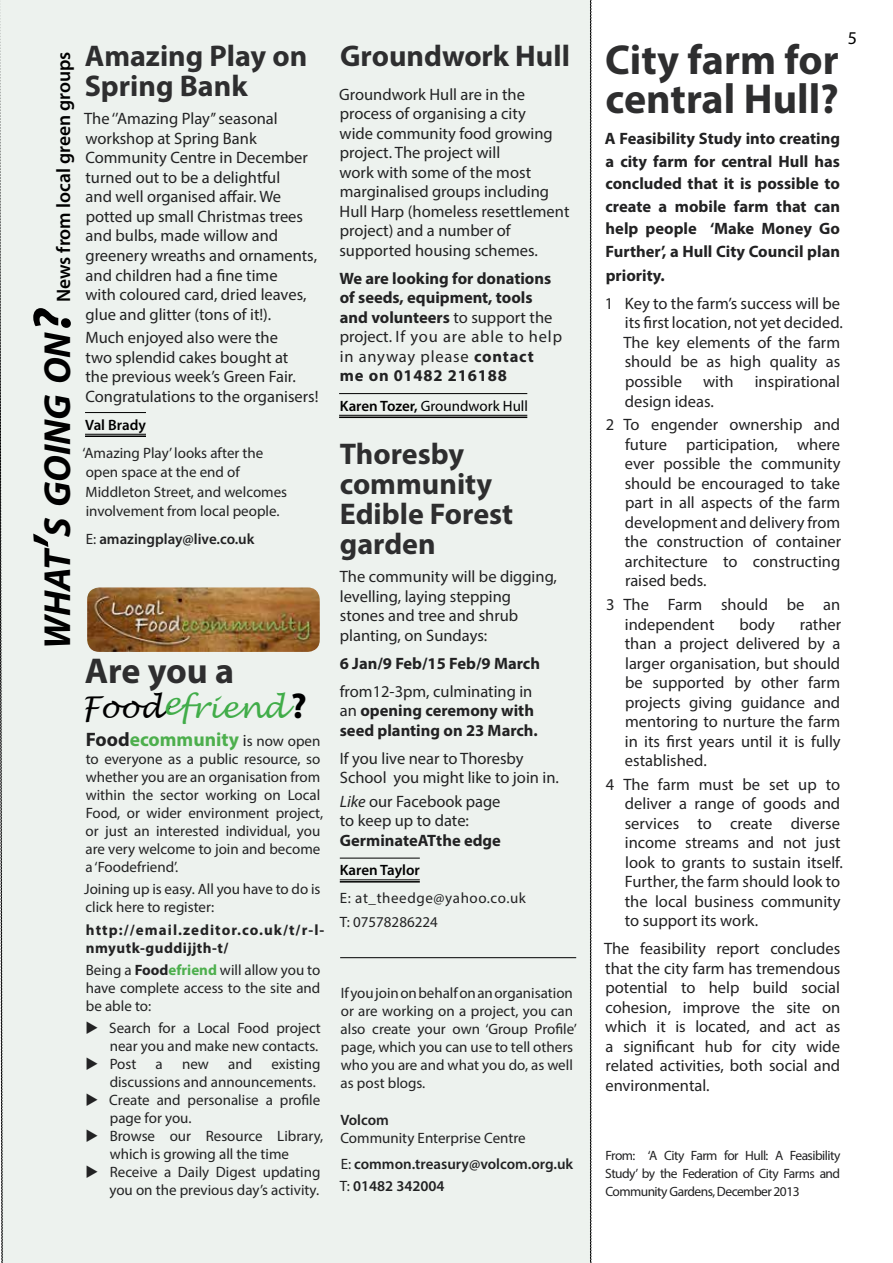
<style>
.page{position:relative;width:893px;height:1263px;background:#fff}
.page>*{position:absolute;margin:0;border:0;box-sizing:border-box;transform-origin:0 0}
.t1{font:700 42px/39px "Myriad Pro";color:#2e2e2f}
.t2{font:italic 700 37.8px "Myriad Pro";color:#000}
.t3{font:700 36px "Myriad Pro";letter-spacing:-.005em;color:#2e2e2f}
.t4{font:700 30px/30px "Myriad Pro";color:#2e2e2f}
.t5{font:italic 30px "Lucida Handwriting";color:#41ad49}
.t6{font:600 19.5px "Myriad Pro";color:#000}
.t7{font:700 19.5px "Myriad Pro";color:#4daf4d}
.t8{font:18px "Myriad Pro";color:#000}
.t9{font:16.5px/19.5px "Myriad Pro";color:#222223}
.t10{font:700 16.5px/19.5px "Myriad Pro";color:#222223}
.t11{font:15px/18px "Myriad Pro";color:#222223}
.t12{font:600 15px/26.5px "Myriad Pro";color:#222223}
.t13{font:700 15px/18px "Myriad Pro";letter-spacing:.06em;color:#222223}
.t14{font:15px/23.7px "Myriad Pro";letter-spacing:.035em;color:#222223}
.t15{font:15px "Myriad Pro";color:#000}
.t16{font:600 15px "Myriad Pro";color:#000}
.t17{font:13.5px/18px "Myriad Pro";letter-spacing:-.04em;color:#222223;text-align:justify}
.s1{font-size:54px}
.s2{font-weight:400}
.s3{color:#000}
.s4{font-size:32.4px}
.s5{font-family:"Myriad Pro";font-weight:700;font-style:normal;font-size:36px;color:#000}
.s6{color:#222223}
.s7{font-weight:400;font-size:16.5px;color:#222223}
.s8{font-weight:400;font-size:15px;color:#222223}
.s9{font-weight:700}
.s10{font-weight:700;color:#4daf4d}
.s11{font-weight:600}
.s12{font-style:italic}
</style>
<div class="page">
<div style="left:0;top:0;width:591px;height:1263px;background:#edf2ee"></div>
<hr style="left:339px;top:393px;width:188px;height:1px;background:#000">
<hr style="left:339px;top:415px;width:188px;height:1px;background:#000">
<hr style="left:339px;top:416px;width:188px;height:2px;background:#000">
<hr style="left:340px;top:858px;width:80px;height:1px;background:#000">
<hr style="left:340px;top:879px;width:80px;height:1px;background:#000">
<hr style="left:340px;top:881px;width:80px;height:1px;background:#000">
<hr style="left:85px;top:412px;width:61px;height:1px;background:#000">
<hr style="left:85px;top:434px;width:61px;height:1px;background:#000">
<hr style="left:85px;top:435px;width:61px;height:2px;background:#000">
<img style="left:87px;top:587px;width:233px;height:65px">
<hr style="left:340px;top:957px;width:236px;height:1px;background:#000">
<svg style="left:87px;top:1021px;width:11px;height:13px"></svg>
<svg style="left:87px;top:1057px;width:11px;height:13px"></svg>
<svg style="left:87px;top:1093px;width:11px;height:13px"></svg>
<svg style="left:87px;top:1129px;width:11px;height:13px"></svg>
<svg style="left:87px;top:1165px;width:11px;height:13px"></svg>
<p class="t6" style="left:51px;top:302px;width:252px;rotate:-90deg">News from local green groups</p>
<h2 class="t2" style="left:33px;top:649px;width:342px;rotate:-90deg">what<span class="s1">’</span>s going on<span class="s1">?</span></h2>
<h3 class="t4" style="left:85px;top:40px;width:224px">Amazing Play on<br>Spring Bank</h3>
<p class="t9" style="left:84px;top:109px;width:234px">The ‘’Amazing Play’’ seasonal workshop at Spring Bank<br>Community Centre in December turned out to be a delightful<br>and well organised affair. We potted up small Christmas trees and bulbs, made willow and greenery wreaths and ornaments, and children had a fine time<br>with coloured card, dried leaves, glue and glitter (tons of it!).</p>
<p class="t9" style="left:85px;top:328px;width:235px">Much enjoyed also were the<br>two splendid cakes bought at<br>the previous week’s Green Fair.<br>Congratulations to the organisers!</p>
<p class="t16" style="left:85px;top:415px;width:62px">Val Brady</p>
<p class="t11" style="left:82px;top:443px;width:206px;line-height:19.5px">‘Amazing Play’ looks after the open space at the end of<br>Middleton Street, and welcomes involvement from local people.</p>
<p class="t12" style="left:86px;top:526px;width:170px"><span class="s2">E:</span> amazingplay@live.co.uk</p>
<h3 class="t3" style="left:85px;top:647px;width:151px">Are you a</h3>
<h3 class="t5" style="left:81px;top:689px;width:227px"><span class="s3">Food</span><span class="s4">e</span>friend<span class="s5">?</span></h3>
<p class="t7" style="left:86px;top:727px;width:236px"><span class="s6">Food</span>ecommunity <span class="s7">i</span><span class="s8">s now open</span></p>
<p class="t11" style="left:85px;top:750px;width:239px">to everyone as a public resource, so whether you are an organisation from within the sector working on Local Food, or wider environment project, or just an interested individual, you are very welcome to join and become a ‘Foodefriend’.</p>
<p class="t11" style="left:84px;top:880px;width:238px">Joining up is easy. All you have to do is click here to register:</p>
<p class="t13" style="left:86px;top:920px;width:240px">http://email.zeditor.co.uk/t/r-l&shy;nmyutk-guddijjth-t/</p>
<p class="t11" style="left:86px;top:961px;width:236px;text-align:justify">Being a <span class="s9">Food</span><span class="s10">efriend</span> will allow you to have complete access to the site and be able to:</p>
<p class="t11" style="left:109px;top:1019px;width:213px">Search for a Local Food project near you and make new contacts.<br>Post</p>
<p class="t11" style="left:156px;top:1055px;width:9px">a</p>
<p class="t11" style="left:182px;top:1055px;width:28px">new</p>
<p class="t11" style="left:228px;top:1055px;width:26px">and</p>
<p class="t11" style="left:109px;top:1055px;width:216px;text-indent:162px">existing discussions and announcements.<br>Create and personalise a profile page for you.<br>Browse our Resource Library, which is growing all the time<br>Receive a Daily Digest updating you on the previous day’s activity.</p>
<h3 class="t4" style="left:340px;top:40px;width:231px">Groundwork Hull</h3>
<p class="t9" style="left:339px;top:84px;width:232px">Groundwork Hull are in the process of organising a city<br>wide community food growing project. The project will<br>work with some of the most marginalised groups including<br>Hull Harp (homeless resettlement project) and a number of supported housing schemes.</p>
<p class="t10" style="left:339px;top:268px;width:224px">We are looking for donations of seeds, equipment, tools and volunteers <span class="s2">to support the project. If you are able to help in anyway please</span> contact<br>me on 01482 216188</p>
<p class="t15" style="left:340px;top:396px;width:190px"><span class="s11">Karen Tozer,</span> Groundwork Hull</p>
<h3 class="t4" style="left:340px;top:438px;width:175px">Thoresby community<br>Edible Forest garden</h3>
<p class="t9" style="left:340px;top:566px;width:219px">The community will be digging, levelling, laying stepping stones and tree and shrub planting, on Sundays:</p>
<p class="t10" style="left:340px;top:653px;width:202px">6 Jan/9 Feb/15 Feb/9 March</p>
<p class="t10" style="left:340px;top:681px;width:200px"><span class="s2">from12-3pm, culminating in an</span> opening ceremony with seed planting on 23 March.</p>
<p class="t9" style="left:340px;top:748px;width:221px">If you live near to Thoresby<br>School you might like to join in.</p>
<p class="t9" style="left:340px;top:791px;width:162px"><span class="s12">Like</span> our Facebook page to keep up to date:</p>
<p class="t10" style="left:340px;top:830px;width:163px">GerminateATthe edge</p>
<p class="t16" style="left:340px;top:861px;width:82px">Karen Taylor</p>
<p class="t14" style="left:340px;top:886px;width:188px">E: at_theedge@yahoo.co.uk<br>T: 07578286224</p>
<p class="t11" style="left:341px;top:984px;width:238px">If you join on behalf on an organisation or are working on a project, you can also create your own ‘Group Profile’ page, which you can use to tell others who you are and what you do, as well as post blogs.</p>
<p class="t12" style="left:340px;top:1106px;width:50px">Volcom</p>
<p class="t12" style="left:340px;top:1124px;width:234px"><span class="s2">Community Enterprise Centre<br>E:</span> common.treasury@volcom.org.uk</p>
<p class="t12" style="left:340px;top:1172px;width:106px"><span class="s2">T:</span> 01482 342004</p>
<p class="t8" style="left:848px;top:27px;width:11px">5</p>
<h1 class="t1" style="left:605px;top:39px;width:235px">City farm for central Hull?</h1>
<p class="t10" style="left:605px;top:127px;width:237px;line-height:22.5px;text-align:justify">A Feasibility Study into creating a city farm for central Hull has concluded that it is possible to create a mobile farm that can help people ‘Make Money Go Further’, a Hull City Council plan</p>
<p class="t10" style="left:606px;top:265px;width:61px">priority.</p>
<p class="t9" style="left:623px;top:293px;width:221px;text-indent:-19px">1 Key to the farm’s success will be its first location, not yet decided.<br>The key elements of the farm should be as high quality as possible</p>
<p class="t9" style="left:703px;top:371px;width:32px">with</p>
<p class="t9" style="left:755px;top:371px;width:87px">inspirational</p>
<p class="t9" style="left:606px;top:389px;width:236px;line-height:23.7px;text-indent:19px">design ideas.<br>2 To engender ownership and</p>
<p class="t9" style="left:625px;top:434px;width:218px;text-align:justify">future participation, where ever possible the community should be encouraged to take part in all aspects of the farm development and delivery from the construction of container architecture to constructing raised beds.</p>
<p class="t9" style="left:625px;top:594px;width:217px;text-indent:-19px">3 The Farm should be an independent</p>
<p class="t9" style="left:625px;top:614px;width:218px;text-align:justify;text-indent:175px">rather than a project delivered by a larger organisation, but should be supported by other farm projects giving guidance and mentoring to nurture the farm in its first years until it is fully established.</p>
<p class="t9" style="left:625px;top:774px;width:220px;text-indent:-19px">4 The farm must be set up to deliver a range of goods and services to create diverse income streams and not just look to grants to sustain itself.<br>Further, the farm should look to the local business community to support its work.</p>
<p class="t9" style="left:604px;top:939px;width:238px;text-align:justify">The feasibility report concludes that the city farm has tremendous potential to help build social cohesion, improve the site on which it is located, and act as a significant hub for city wide related activities, both social and environmental.</p>
<p class="t9" style="left:739px;top:614px;width:37px">body</p>
<p class="t17" style="left:605px;top:1146px;width:237px">From: ‘A City Farm for Hull: A Feasibility Study’ by the Federation of City Farms and Community Gardens, December 2013</p>
</div>
